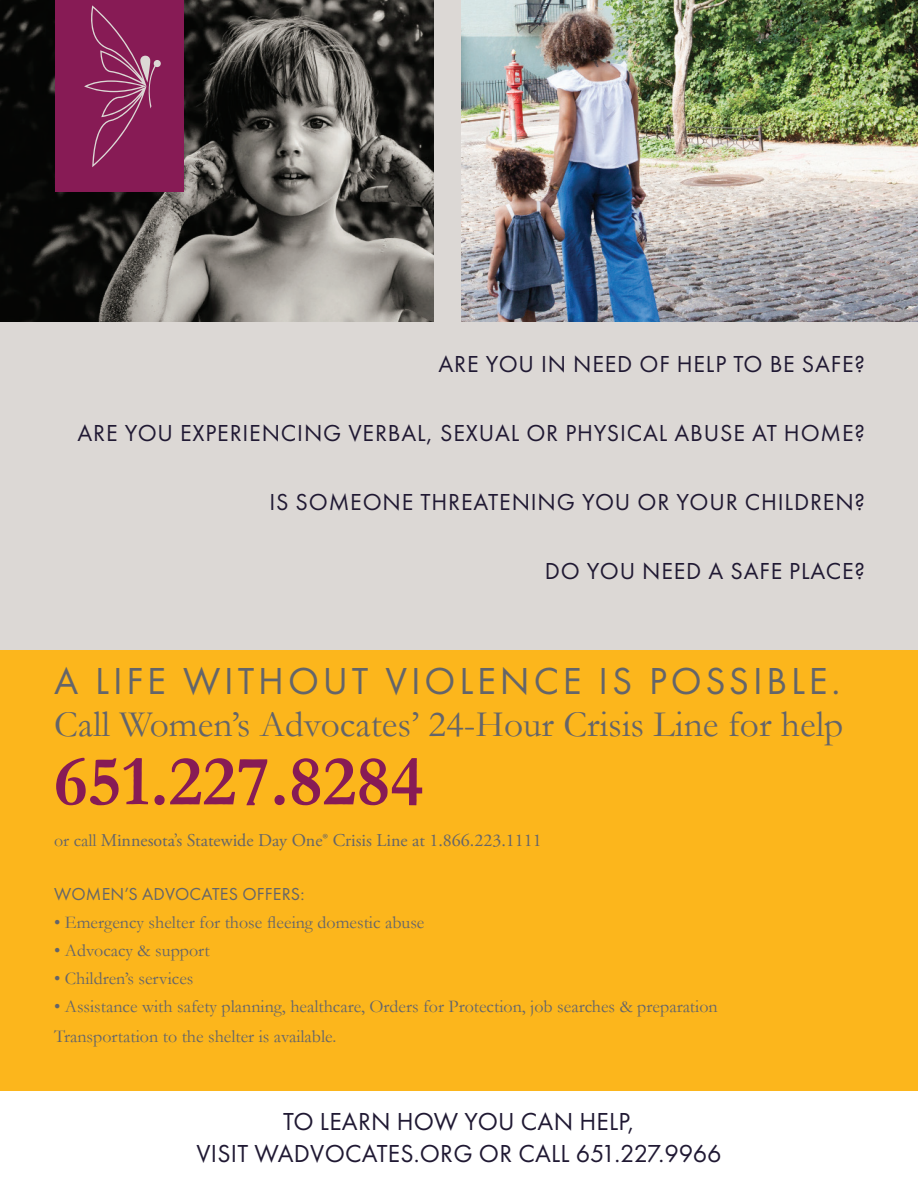
<style>
.page{position:relative;width:918px;height:1188px;background:#fff}
.page>*{position:absolute;margin:0;border:0;box-sizing:border-box;transform-origin:0 0}
.t1{font:700 72px "Garamond";color:#871b55}
.t2{font:39px "Futura PT";letter-spacing:.1em;color:#64656a}
.t3{font:37.5px "Garamond";color:#64656a}
.t4{font:25.5px/31.5px "Futura PT";letter-spacing:.01em;color:#201933;text-align:center}
.t5{font:24px "Futura PT";letter-spacing:.035em;color:#201933}
.t6{font:18px/30.3px "Garamond";color:#64656a}
.t7{font:18px "Adobe Garamond Pro";color:#64656a}
.t8{font:18px "Futura PT";letter-spacing:.01em;color:#64656a}
.s1{font-family:"Garamond"}
</style>
<div class="page">
<div style="left:0;top:0;width:918px;height:650px;background:#dcd8d5"></div>
<div style="left:0;top:650px;width:918px;height:441px;background:#fcb61c"></div>
<img style="left:0;top:0;width:434px;height:322px">
<img style="left:461px;top:0;width:457px;height:322px">
<div style="left:55px;top:0;width:128px;height:191px;background:#871b55"></div>
<svg style="left:84px;top:5px;width:72px;height:162px"></svg>
<div style="left:154px;top:60px;width:7px;height:7px;background:#dcd8d5;border-radius:50%"></div>
<h3 class="t5" style="left:438px;top:349px;width:428px">ARE YOU IN NEED OF HELP TO BE SAFE?</h3>
<h3 class="t5" style="left:77px;top:418px;width:789px">ARE YOU EXPERIENCING VERBAL, SEXUAL OR PHYSICAL ABUSE AT HOME?</h3>
<h3 class="t5" style="left:269px;top:487px;width:597px">IS SOMEONE THREATENING YOU OR YOUR CHILDREN?</h3>
<h3 class="t5" style="left:545px;top:556px;width:322px">DO YOU NEED A SAFE PLACE?</h3>
<h2 class="t2" style="left:54px;top:657px;width:788px">A LIFE WITHOUT VIOLENCE IS POSSIBLE.</h2>
<h3 class="t3" style="left:54px;top:699px;width:791px">Call Women’s Advocates’ 24-Hour Crisis Line for help</h3>
<h1 class="t1" style="left:54px;top:733px;width:371px">651.227.8284</h1>
<p class="t7" style="left:54px;top:829px;width:489px"><span class="s1">or call</span> Minnesota’s Statewide Day One® Crisis Line at 1.866.223.1111</p>
<p class="t8" style="left:54px;top:883px;width:252px">WOMEN’S ADVOCATES OFFERS:</p>
<p class="t6" style="left:54px;top:906px;width:372px">• Emergency shelter for those fleeing domestic abuse</p>
<p class="t6" style="left:54px;top:934px;width:157px">• Advocacy &amp; support</p>
<p class="t6" style="left:54px;top:962px;width:141px">• Children’s services</p>
<p class="t6" style="left:54px;top:991px;width:665px">• Assistance with safety planning, healthcare, Orders for Protection, job searches &amp; preparation<br>Transportation to the shelter is available.</p>
<h3 class="t4" style="left:196px;top:1106px;width:527px">TO LEARN HOW YOU CAN HELP,<br>VISIT WADVOCATES.ORG OR CALL 651.227.9966</h3>
</div>
